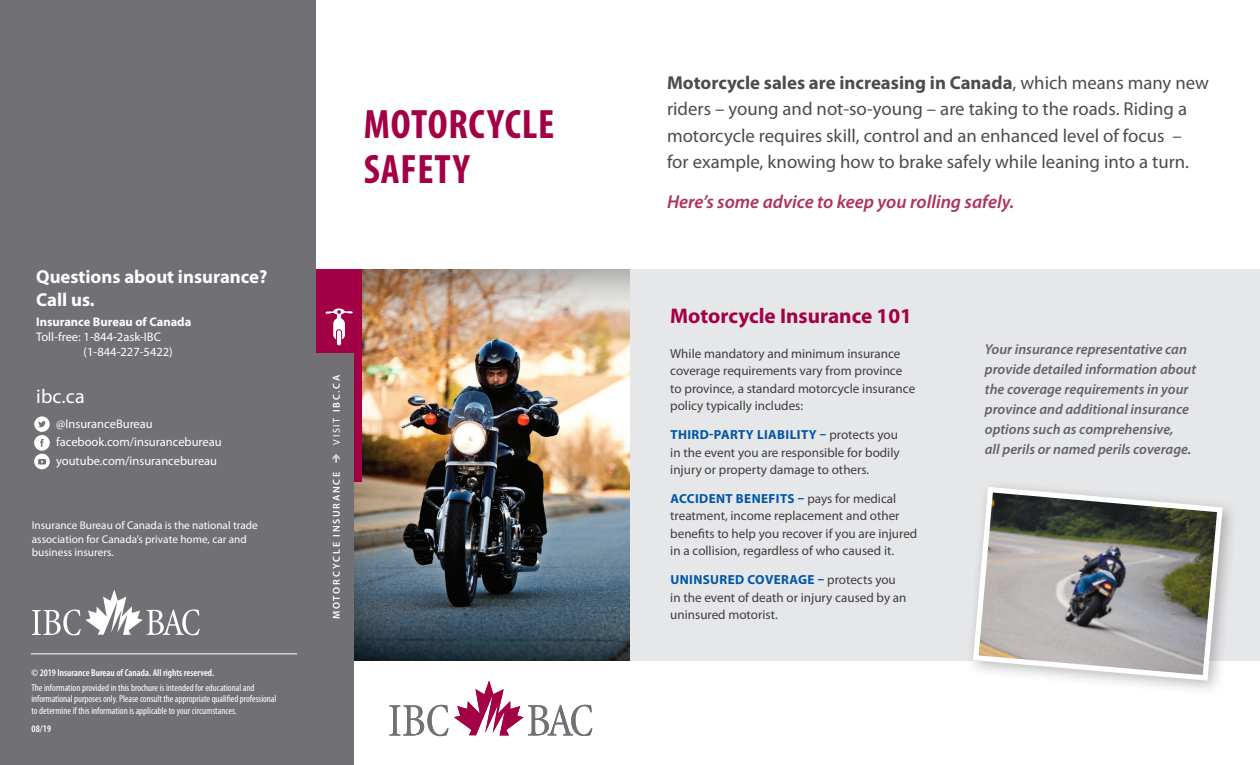
<style>
.page{position:relative;width:1260px;height:765px;background:#fff}
.page>*{position:absolute;margin:0;border:0;box-sizing:border-box;transform-origin:0 0}
.Body_copy{font:700 condensed 41.25px/45px "Myriad Pro";letter-spacing:.02em;color:#a30146}
.subhead_bold{font:700 21.25px "Myriad Pro";color:#a30146}
.web_info{font:20px "Myriad Pro";color:#fff}
.Italics_highlight{font:18.75px/26.2px "Myriad Pro";color:#4b4c4d}
.Italics_highlight-2{font:italic 600 18.75px "Myriad Pro";color:#af3258}
.questions_header{font:700 18.75px "Myriad Pro";color:#fff}
.Body_copy-2{font:italic 600 14.38px/20px "Myriad Pro";color:#636366}
.Body_copy-3{font:13.12px/17.5px "Myriad Pro";color:#3e3e3f}
.phone_line_1{font:12.5px "Myriad Pro";color:#fff}
.region_subhead{font:700 12.5px "Myriad Pro";color:#fff}
.IBC_blurb{font:11.25px/13.5px "Myriad Pro";color:#fff}
.Body_copy-4{font:condensed 10px/11.2px "Myriad Pro";color:#fff}
.Body_copy-5{font:600 condensed 10px "Myriad Pro";color:#fff}
.subhead{font:600 10px "Myriad Pro";letter-spacing:.17em;color:#fff}
.date{font:600 condensed 10px "Myriad Pro";color:#fff}
.s1{font-weight:400}
.s2{font-weight:700}
.s3{font-weight:700;color:#0155a5}
</style>
<div class="page">
<div style="left:629px;top:269px;width:631px;height:392px;background:#e6e7e9"></div>
<img style="left:354px;top:269px;width:276px;height:392px">
<div style="left:302px;top:269px;width:60px;height:212px;background:#a30146"></div>
<div style="left:304px;top:354px;width:50px;height:411px;background:#717074"></div>
<svg style="left:332px;top:454px;width:8px;height:9px"></svg>
<svg style="left:389px;top:680px;width:203px;height:56px"></svg>
<div style="left:0;top:0;width:316px;height:765px;background:#717074"></div>
<hr style="left:337px;top:330px;width:4px;height:15px;background:#fff;border-radius:2px">
<svg style="left:326px;top:309px;width:27px;height:31px"></svg>
<div style="left:965px;top:479px;width:274px;height:218px;background:#231f20;opacity:.3"></div>
<svg style="left:970px;top:484px;width:255px;height:199px"></svg>
<svg style="left:32px;top:589px;width:168px;height:46px"></svg>
<hr style="left:31px;top:653px;width:266px;height:1px;background:#fff">
<svg style="left:34px;top:416px;width:16px;height:16px"></svg>
<svg style="left:38px;top:421px;width:8px;height:6px"></svg>
<div style="left:34px;top:435px;width:16px;height:16px;background:#fff;border-radius:50%"></div>
<svg style="left:40px;top:439px;width:4px;height:8px"></svg>
<div style="left:34px;top:454px;width:16px;height:15px;background:#fff;border-radius:50%"></div>
<svg style="left:38px;top:459px;width:8px;height:6px"></svg>
<p class="questions_header" style="left:36px;top:265px;width:233px">Questions about insurance?</p>
<p class="questions_header" style="left:36px;top:287px;width:60px">Call us.</p>
<p class="region_subhead" style="left:36px;top:314px;width:157px">Insurance Bureau of Canada</p>
<p class="phone_line_1" style="left:36px;top:329px;width:126px">Toll-free: 1-844-2ask-IBC</p>
<p class="phone_line_1" style="left:84px;top:344px;width:91px">(1-844-227-5422)</p>
<p class="web_info" style="left:36px;top:384px;width:50px">ibc.ca</p>
<p class="phone_line_1" style="left:56px;top:416px;width:98px">@InsuranceBureau</p>
<p class="phone_line_1" style="left:56px;top:434px;width:167px">facebook.com/insurancebureau</p>
<p class="phone_line_1" style="left:56px;top:453px;width:163px">youtube.com/insurancebureau</p>
<p class="IBC_blurb" style="left:32px;top:518px;width:228px">Insurance Bureau of Canada is the national trade association for Canada’s private home, car and business insurers.</p>
<p class="Body_copy-5" style="left:31px;top:667px;width:184px">© 2019 Insurance Bureau of Canada. All rights reserved.</p>
<p class="Body_copy-4" style="left:31px;top:682px;width:247px">The information provided in this brochure is intended for educational and informational purposes only. Please consult the appropriate qualified professional to determine if this information is applicable to your circumstances.</p>
<p class="date" style="left:31px;top:723px;width:21px">08/19</p>
<p class="Body_copy" style="left:364px;top:101px;width:192px">MOTORCYCLE<br>SAFETY</p>
<p class="subhead" style="left:330px;top:445px;width:72px;rotate:-90deg"><span class="s1">VISIT</span> IBC.CA</p>
<p class="subhead" style="left:330px;top:619px;width:149px;rotate:-90deg">MOTORCYCLE INSURANCE</p>
<p class="Italics_highlight" style="left:667px;top:69px;width:543px"><span class="s2">Motorcycle sales are increasing in Canada</span>, which means many new riders – young and not-so-young – are taking to the roads. Riding a motorcycle requires skill, control and an enhanced level of focus –<br>for example, knowing how to brake safely while leaning into a turn.</p>
<p class="Italics_highlight-2" style="left:667px;top:189px;width:349px">Here’s some advice to keep you rolling safely.</p>
<p class="subhead_bold" style="left:670px;top:302px;width:243px">Motorcycle Insurance 101</p>
<p class="Body_copy-3" style="left:670px;top:344px;width:247px">While mandatory and minimum insurance coverage requirements vary from province to province, a standard motorcycle insurance policy typically includes:</p>
<p class="Body_copy-3" style="left:670px;top:426px;width:231px"><span class="s3">THIRD-PARTY LIABILITY –</span> protects you in the event you are responsible for bodily injury or property damage to others.</p>
<p class="Body_copy-3" style="left:670px;top:489px;width:249px"><span class="s3">ACCIDENT BENEFITS –</span> pays for medical treatment, income replacement and other benefits to help you recover if you are injured in a collision, regardless of who caused it.</p>
<p class="Body_copy-3" style="left:670px;top:571px;width:238px"><span class="s3">UNINSURED COVERAGE –</span> protects you in the event of death or injury caused by an uninsured motorist.</p>
<p class="Body_copy-2" style="left:985px;top:339px;width:213px">Your insurance representative can provide detailed information about the coverage requirements in your province and additional insurance options such as comprehensive,<br>all perils or named perils coverage.</p>
</div>
